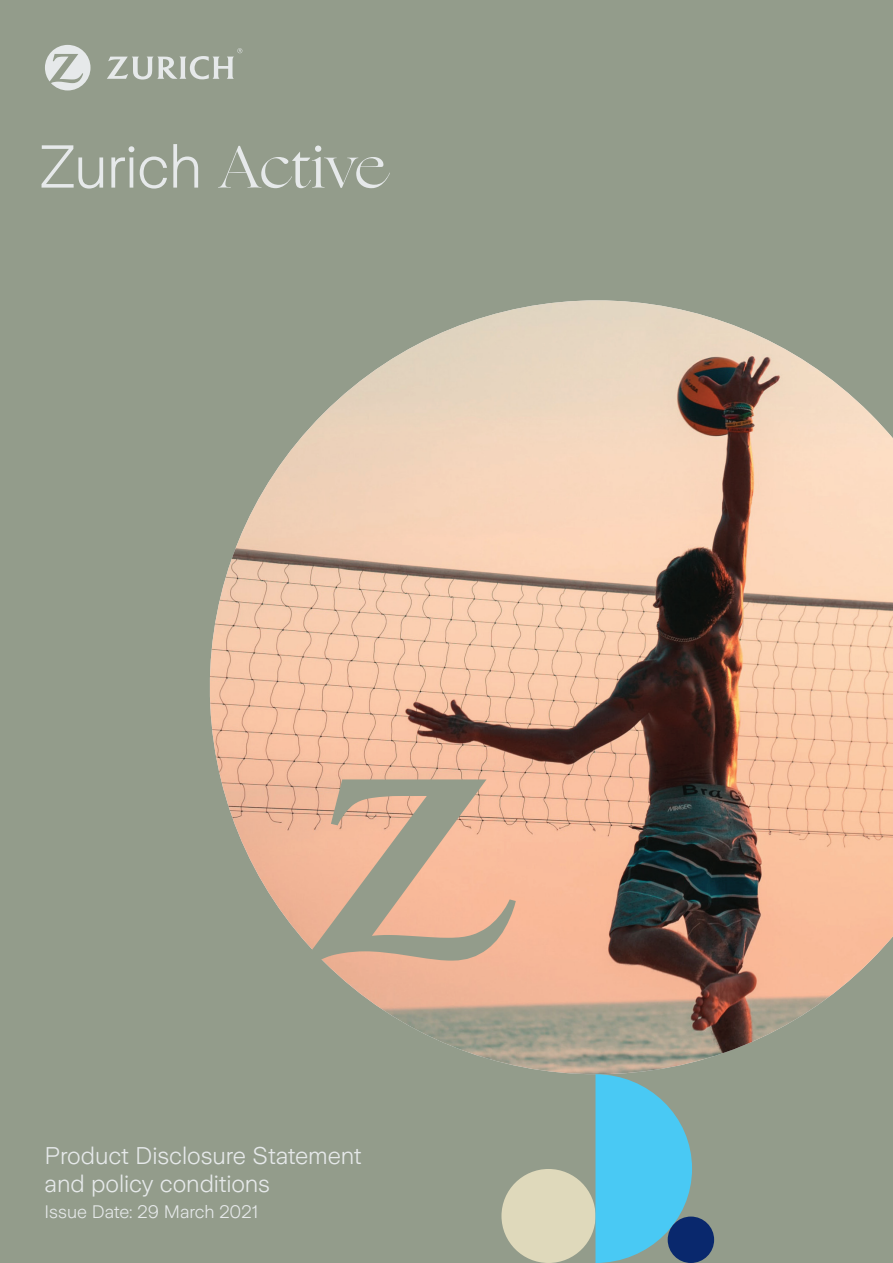
<style>
.page{position:relative;width:893px;height:1263px;background:#939c8b}
.page>*{position:absolute;margin:0;border:0;box-sizing:border-box;transform-origin:0 0}
.t1{font:300 60px "Zurich Sans";letter-spacing:-.015em;color:#e6e9ea}
.t2{font:300 24px/28.8px "Zurich Sans";letter-spacing:-.005em;color:#e6e9ea}
.t3{font:300 18px "Zurich Sans";letter-spacing:-.005em;color:#e6e9ea}
.s1{font-family:"Ogg";font-weight:400}
</style>
<div class="page">
<img style="left:209px;top:300px;width:684px;height:775px">
<div style="left:501px;top:1169px;width:94px;height:94px;background:#dfd9bb;border-radius:50%"></div>
<svg style="left:595px;top:1074px;width:97px;height:189px"></svg>
<div style="left:668px;top:1216px;width:46px;height:47px;background:#09286d;border-radius:50%"></div>
<svg style="left:45px;top:45px;width:46px;height:45px"></svg>
<svg style="left:107px;top:48px;width:135px;height:32px"></svg>
<svg style="left:312px;top:779px;width:204px;height:181px"></svg>
<h1 class="t1" style="left:40px;top:134px;width:347px">Zurich <span class="s1">Active</span></h1>
<p class="t2" style="left:45px;top:1141px;width:318px">Product Disclosure Statement and policy conditions</p>
<p class="t3" style="left:45px;top:1202px;width:215px">Issue Date: 29 March 2021</p>
</div>
